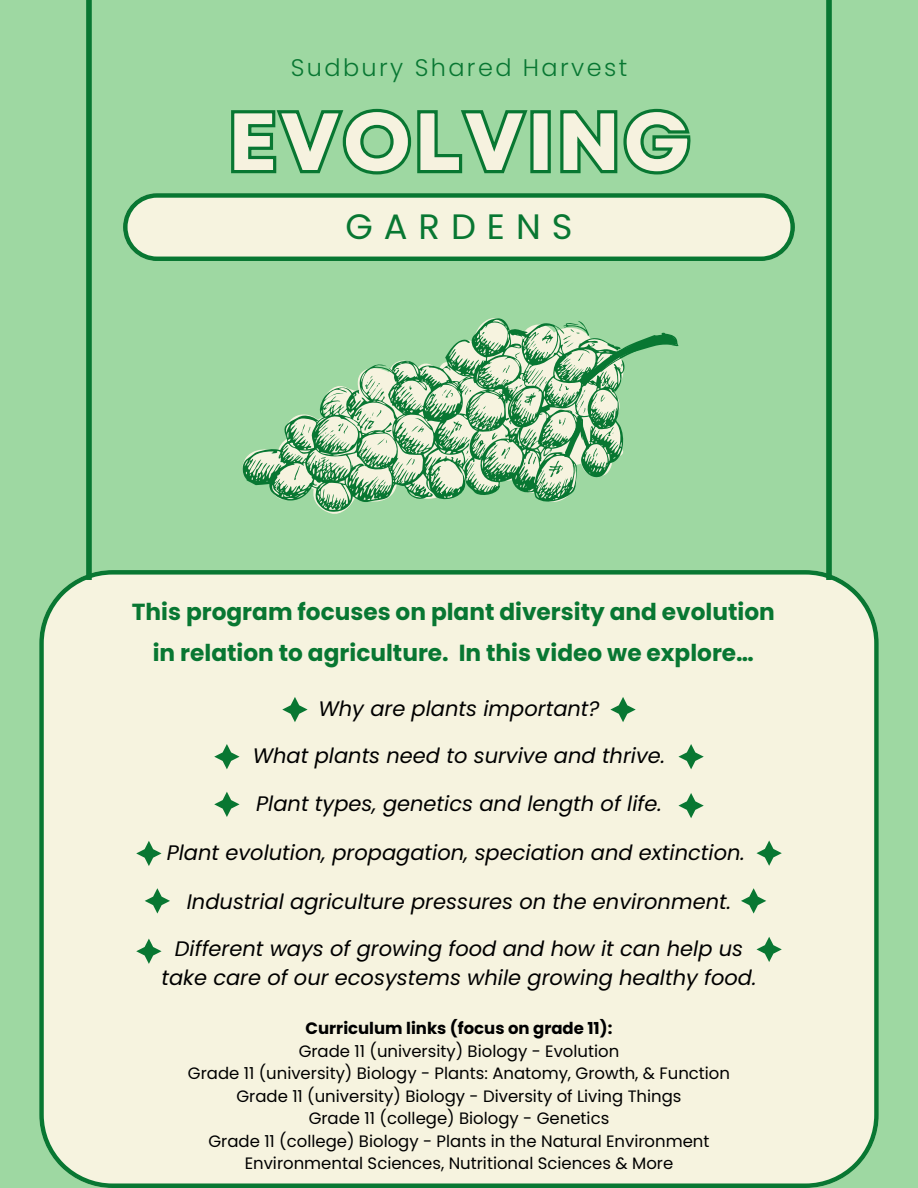
<style>
.page{position:relative;width:918px;height:1188px;background:#9ed8a2}
.page>*{position:absolute;margin:0;border:0;box-sizing:border-box;transform-origin:0 0}
.t1{font:800 85.5px "Garet";color:#f6f2df}
.t2{font:35.25px "Poppins";letter-spacing:.31em;color:#087732}
.t3{font:300 24px "Poppins";letter-spacing:.1em;color:#087732}
.t4{font:700 23.25px/40.5px "Poppins";color:#087732;text-align:center}
.t5{font:italic 21px/29.2px "Poppins";color:#000;text-align:center}
.t6{font:16.5px "Poppins";color:#000}
.t7{font:700 16.5px "Poppins";color:#000}
</style>
<div class="page">
<div style="left:39px;top:570px;width:840px;height:618px;background:#f6f3df"></div>
<svg style="left:123px;top:193px;width:672px;height:68px;background:#d2e1c5"></svg>
<div style="left:86px;top:0;width:6px;height:580px;background:#087732"></div>
<div style="left:826px;top:0;width:6px;height:580px;background:#087732"></div>
<svg style="left:242px;top:318px;width:437px;height:194px"></svg>
<svg style="left:365px;top:376px;width:15px;height:13px"></svg>
<svg style="left:442px;top:389px;width:11px;height:9px"></svg>
<svg style="left:482px;top:321px;width:194px;height:166px"></svg>
<svg style="left:231px;top:108px;width:460px;height:67px"></svg>
<svg style="left:282px;top:697px;width:26px;height:25px"></svg>
<svg style="left:610px;top:697px;width:26px;height:25px"></svg>
<svg style="left:214px;top:744px;width:26px;height:25px"></svg>
<svg style="left:678px;top:744px;width:26px;height:25px"></svg>
<svg style="left:136px;top:841px;width:26px;height:25px"></svg>
<svg style="left:756px;top:841px;width:26px;height:25px"></svg>
<svg style="left:214px;top:792px;width:26px;height:25px"></svg>
<svg style="left:678px;top:793px;width:26px;height:25px"></svg>
<svg style="left:145px;top:888px;width:25px;height:26px"></svg>
<svg style="left:741px;top:888px;width:25px;height:26px"></svg>
<svg style="left:136px;top:939px;width:26px;height:25px"></svg>
<svg style="left:756px;top:937px;width:26px;height:25px"></svg>
<p class="t3" style="left:291px;top:51px;width:338px">Sudbury Shared Harvest</p>
<h1 class="t1" style="left:226px;top:80px;width:467px">EVOLVING</h1>
<p class="t2" style="left:345px;top:202px;width:229px">GARDENS</p>
<h4 class="t4" style="left:132px;top:592px;width:645px">This program focuses on plant diversity and evolution in relation to agriculture. In this video we explore…</h4>
<p class="t5" style="left:318px;top:694px;width:283px">Why are plants important?</p>
<p class="t5" style="left:253px;top:741px;width:414px">What plants need to survive and thrive.</p>
<h5 class="t5" style="left:256px;top:789px;width:407px">Plant types, genetics and length of life.</h5>
<h5 class="t5" style="left:167px;top:838px;width:580px">Plant evolution, propagation, speciation and extinction.</h5>
<p class="t5" style="left:187px;top:887px;width:546px">Industrial agriculture pressures on the environment.</p>
<p class="t5" style="left:161px;top:934px;width:597px">Different ways of growing food and how it can help us take care of our ecosystems while growing healthy food.</p>
<h2 class="t7" style="left:306px;top:1017px;width:308px">Curriculum links (focus on grade 11):</h2>
<p class="t6" style="left:299px;top:1040px;width:322px">Grade 11 (university) Biology - Evolution</p>
<h3 class="t6" style="left:188px;top:1062px;width:544px">Grade 11 (university) Biology - Plants: Anatomy, Growth, &amp; Function</h3>
<p class="t6" style="left:236px;top:1085px;width:447px">Grade 11 (university) Biology - Diversity of Living Things</p>
<h5 class="t6" style="left:309px;top:1107px;width:302px">Grade 11 (college) Biology - Genetics</h5>
<p class="t6" style="left:208px;top:1130px;width:503px">Grade 11 (college) Biology - Plants in the Natural Environment</p>
<p class="t6" style="left:245px;top:1152px;width:430px">Environmental Sciences, Nutritional Sciences &amp; More</p>
</div>
